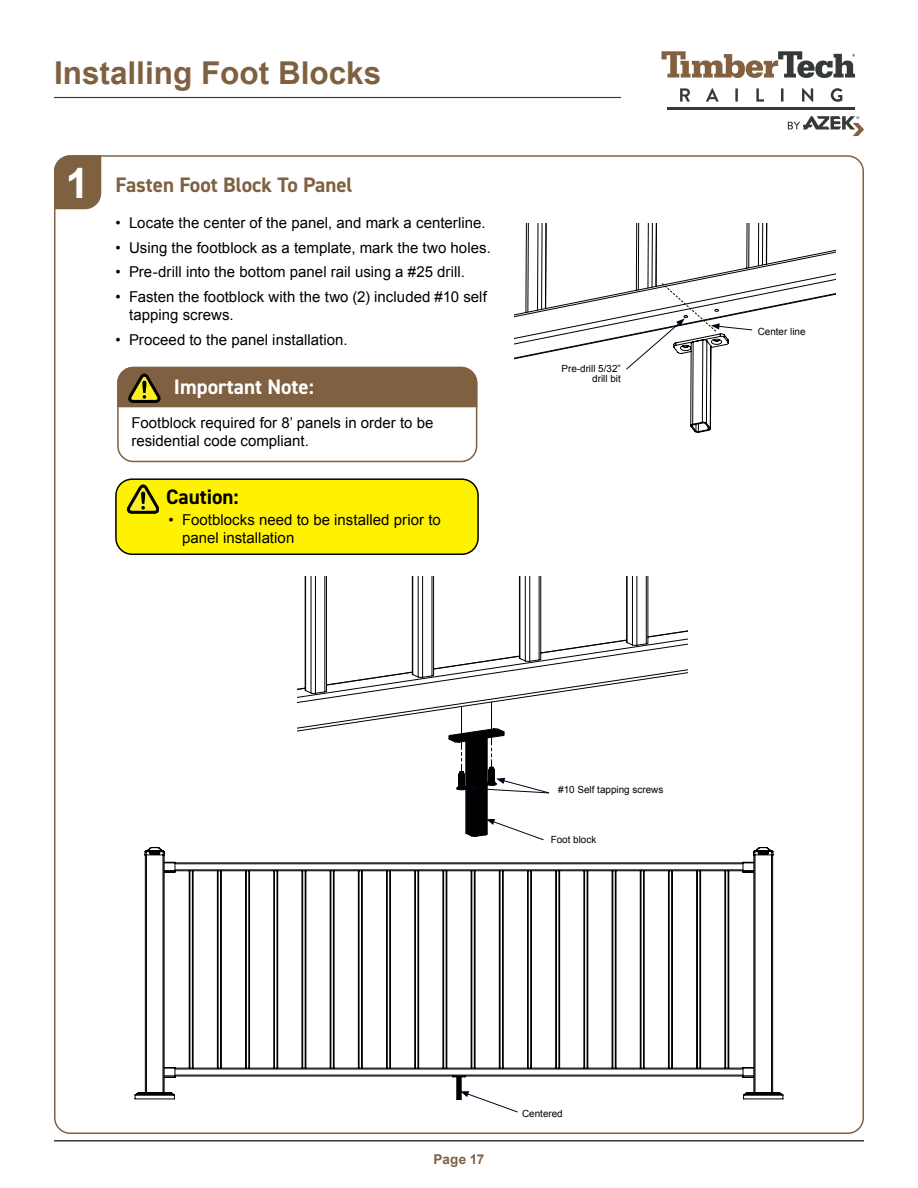
<style>
.page{position:relative;width:918px;height:1188px;background:#fff}
.page>*{position:absolute;margin:0;border:0;box-sizing:border-box;transform-origin:0 0}
.t1{font:700 31.5px "Arial";color:#7f6142}
.t2{font:700 21px "DIN2014";color:#7f6142}
.t3{font:700 21px "DIN2014";color:#fff}
.t4{font:700 21px "DIN2014";color:#000}
.t5{font:15px/18px "Arial";color:#000}
.t6{font:700 13.5px "Arial";letter-spacing:.005em;color:#7f6142}
.t7{font:9.9px/9.9px "Arial";color:#000;text-align:right}
.s1{font-family:"Arial";font-size:42px;color:#fff}
</style>
<div class="page">
<hr style="left:54px;top:97px;width:567px;height:1px;background:#323937">
<hr style="left:667px;top:107px;width:188px;height:3px;background:#353a36">
<svg style="left:788px;top:116px;width:76px;height:20px"></svg>
<svg style="left:662px;top:51px;width:193px;height:27px"></svg>
<svg style="left:680px;top:88px;width:10px;height:14px"></svg>
<svg style="left:706px;top:88px;width:13px;height:14px"></svg>
<hr style="left:735px;top:88px;width:3px;height:14px;background:#353a36">
<svg style="left:756px;top:88px;width:8px;height:14px"></svg>
<svg style="left:781px;top:88px;width:2px;height:14px"></svg>
<svg style="left:802px;top:88px;width:11px;height:14px"></svg>
<svg style="left:831px;top:88px;width:11px;height:14px"></svg>
<hr style="left:54px;top:1140px;width:810px;height:1px;background:#323937">
<div style="left:54px;top:155px;width:47px;height:54px;background:#7f6142"></div>
<svg style="left:515px;top:223px;width:320px;height:209px"></svg>
<div style="left:116px;top:479px;width:362px;height:75px;background:#fff200;border-radius:16px"></div>
<div style="left:115px;top:478px;width:364px;height:77px;border:2px solid #000;border-radius:16px"></div>
<svg style="left:127px;top:484px;width:32px;height:30px"></svg>
<svg style="left:134px;top:847px;width:650px;height:253px"></svg>
<svg style="left:452px;top:1075px;width:66px;height:38px"></svg>
<svg style="left:297px;top:577px;width:390px;height:163px"></svg>
<svg style="left:449px;top:702px;width:101px;height:138px"></svg>
<svg style="left:626px;top:282px;width:127px;height:88px"></svg>
<div style="left:117px;top:367px;width:360px;height:95px;border:2px solid #7f6142;border-radius:15px"></div>
<div style="left:117px;top:367px;width:360px;height:40px;background:#7f6142"></div>
<h1 class="t1" style="left:54px;top:52px;width:329px">Installing Foot Blocks</h1>
<h2 class="t2" style="left:66px;top:171px;width:288px"><span class="s1">1</span> Fasten Foot Block To Panel</h2>
<p class="t5" style="left:116px;top:214px;width:372px">• Locate the center of the panel, and mark a centerline.</p>
<p class="t5" style="left:116px;top:239px;width:377px">• Using the footblock as a template, mark the two holes.</p>
<p class="t5" style="left:116px;top:263px;width:351px">• Pre-drill into the bottom panel rail using a #25 drill.</p>
<p class="t5" style="left:129px;top:288px;width:359px;text-indent:-14px">• Fasten the footblock with the two (2) included #10 self tapping screws.</p>
<p class="t5" style="left:116px;top:331px;width:234px">• Proceed to the panel installation.</p>
<h2 class="t3" style="left:174px;top:373px;width:141px">Important Note:</h2>
<p class="t5" style="left:131px;top:414px;width:304px">Footblock required for 8’ panels in order to be residential code compliant.</p>
<h2 class="t4" style="left:166px;top:483px;width:74px">Caution:</h2>
<p class="t5" style="left:182px;top:511px;width:260px;text-indent:-14px">• Footblocks need to be installed prior to panel installation</p>
<p class="t7" style="left:561px;top:364px;width:61px">Pre-drill 5/32” drill bit</p>
<p class="t7" style="left:758px;top:327px;width:49px">Center line</p>
<p class="t7" style="left:558px;top:785px;width:107px">#10 Self tapping screws</p>
<p class="t7" style="left:551px;top:835px;width:47px">Foot block</p>
<p class="t6" style="left:434px;top:1150px;width:52px">Page 17</p>
<p class="t7" style="left:522px;top:1109px;width:42px">Centered</p>
</div>
